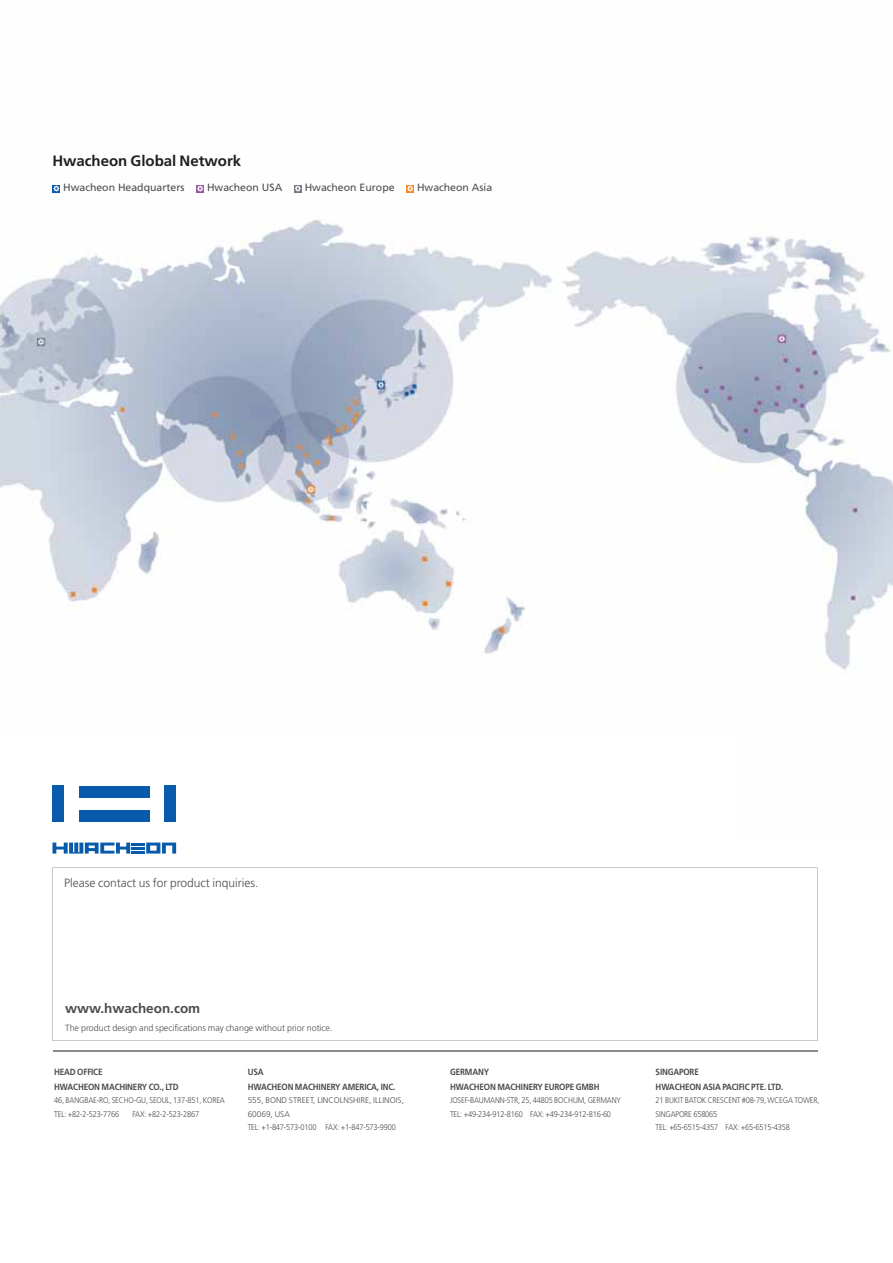
<style>
.page{position:relative;width:893px;height:1263px;background:#fff}
.page>*{position:absolute;margin:0;border:0;box-sizing:border-box;transform-origin:0 0}
.t1{font:700 15px "Frutiger";color:#231f20}
.t2{font:700 13.5px "Frutiger";color:#4c4c4e}
.t3{font:300 12px "Frutiger";color:#4c4c4e}
.t4{font:10.5px "Frutiger";color:#4c4c4e}
.t5{font:700 9px/15px "Frutiger";letter-spacing:-.02em;color:#4c4c4e;scale:.9 1}
.t6{font:300 9px "Frutiger LT Std";letter-spacing:-.005em;color:#4c4c4e}
.t7{font:300 8.25px/13.5px "Frutiger LT Std";letter-spacing:-.02em;color:#4c4c4e;scale:.9 1}
.t8{font:300 8.25px/13.5px "Frutiger";color:#4c4c4e}
</style>
<div class="page">
<img style="left:0;top:192px;width:893px;height:859px">
<div style="left:52px;top:185px;width:8px;height:7px;background:#085baa"></div>
<svg style="left:53px;top:185px;width:6px;height:7px"></svg>
<div style="left:196px;top:185px;width:8px;height:7px;background:#9859a4"></div>
<svg style="left:197px;top:185px;width:6px;height:7px"></svg>
<div style="left:294px;top:185px;width:8px;height:7px;background:#757986"></div>
<svg style="left:295px;top:185px;width:6px;height:7px"></svg>
<div style="left:406px;top:185px;width:8px;height:7px;background:#f68828"></div>
<svg style="left:407px;top:185px;width:6px;height:7px"></svg>
<div style="left:79px;top:810px;width:71px;height:12px;background:#085baa"></div>
<div style="left:52px;top:786px;width:12px;height:36px;background:#085baa"></div>
<div style="left:164px;top:786px;width:12px;height:36px;background:#085baa"></div>
<div style="left:79px;top:786px;width:71px;height:12px;background:#085baa"></div>
<svg style="left:52px;top:842px;width:124px;height:11px"></svg>
<img style="left:52px;top:867px;width:766px;height:174px">
<h1 class="t1" style="left:52px;top:154px;width:190px">Hwacheon Global Network</h1>
<p class="t4" style="left:63px;top:183px;width:123px">Hwacheon Headquarters</p>
<p class="t4" style="left:207px;top:183px;width:77px">Hwacheon USA</p>
<p class="t4" style="left:305px;top:183px;width:91px">Hwacheon Europe</p>
<p class="t4" style="left:417px;top:183px;width:77px">Hwacheon Asia</p>
<h3 class="t3" style="left:64px;top:878px;width:196px">Please contact us for product inquiries.</h3>
<h2 class="t2" style="left:65px;top:1003px;width:137px">www.hwacheon.com</h2>
<p class="t6" style="left:65px;top:1024px;width:269px">The product design and specifications may change without prior notice.</p>
<p class="t5" style="left:54px;top:1065px;width:140px">HEAD OFFICE<br>HWACHEON MACHINERY CO., LTD</p>
<p class="t7" style="left:54px;top:1094px;width:191px">46, BANGBAE-RO, SECHO-GU, SEOUL, 137-851, KOREA<br>TEL: +82-2-523-7766</p>
<p class="t7" style="left:133px;top:1108px;width:75px">FAX: +82-2-523-2867</p>
<p class="t5" style="left:248px;top:1065px;width:166px">USA<br>HWACHEON MACHINERY AMERICA, INC.</p>
<p class="t8" style="left:248px;top:1094px;width:158px">555, BOND STREET, LINCOLNSHIRE, ILLINOIS,<br>60069, USA</p>
<p class="t7" style="left:248px;top:1121px;width:166px">TEL: +1-847-573-0100 FAX: +1-847-573-9900</p>
<p class="t5" style="left:450px;top:1065px;width:168px">GERMANY<br>HWACHEON MACHINERY EUROPE GMBH</p>
<p class="t7" style="left:450px;top:1094px;width:192px">JOSEF-BAUMANN-STR, 25, 44805 BOCHUM, GERMANY<br>TEL: +49-234-912-8160 FAX: +49-234-912-816-60</p>
<p class="t5" style="left:656px;top:1065px;width:143px">SINGAPORE<br>HWACHEON ASIA PACIFIC PTE. LTD.</p>
<p class="t7" style="left:656px;top:1094px;width:184px">21 BUKIT BATOK CRESCENT #08-79, WCEGA TOWER,<br>SINGAPORE 658065<br>TEL: +65-6515-4357 FAX: +65-6515-4358</p>
</div>
